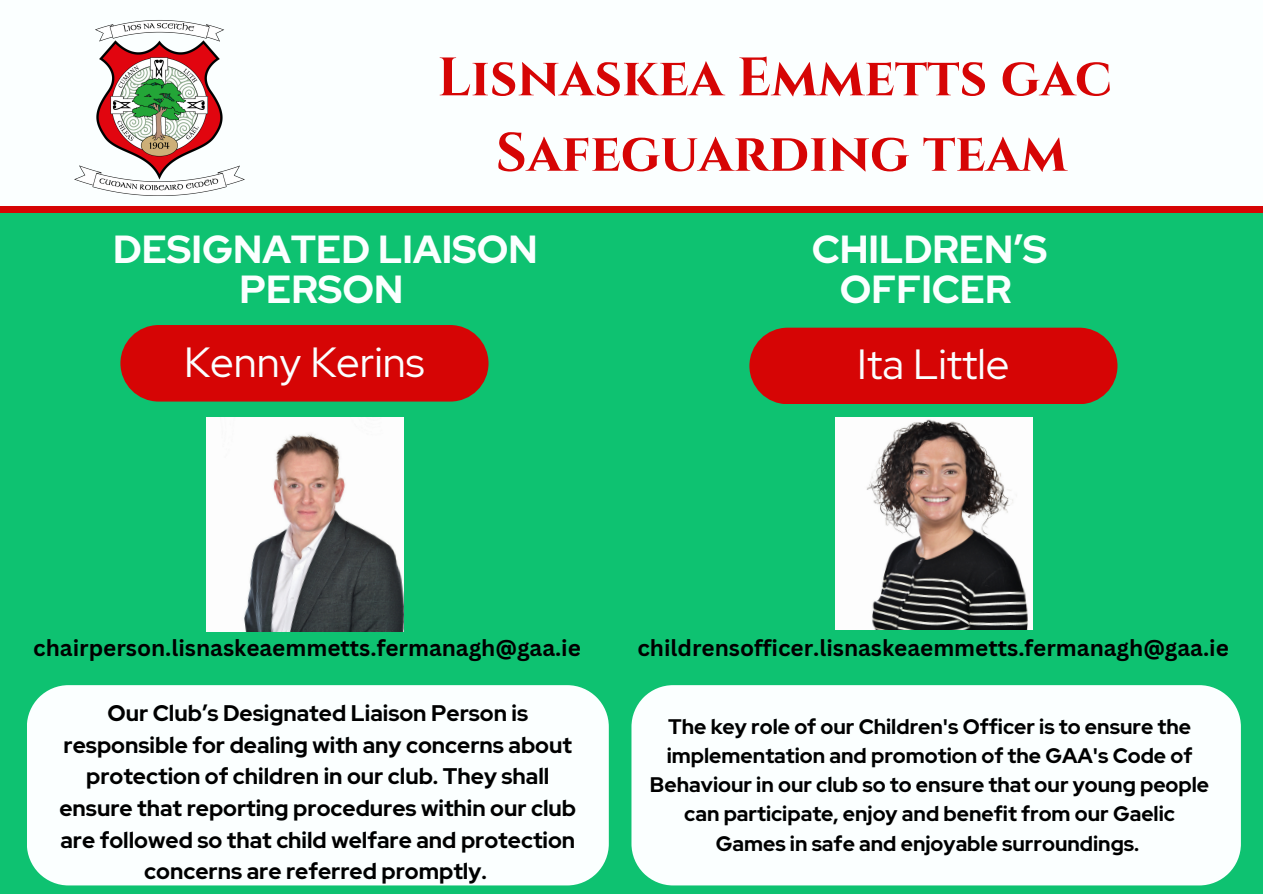
<style>
.page{position:relative;width:1263px;height:894px;background:#fff}
.page>*{position:absolute;margin:0;border:0;box-sizing:border-box;transform-origin:0 0}
.t1{font:700 54px/75.3px "Cinzel";color:#d60505;text-align:center}
.t2{font:42px "Red Hat Display";color:#fbffff}
.t3{font:700 39px/40.5px "Red Hat Display";color:#fbffff;text-align:center}
.t4{font:700 22.5px/31.5px "Red Hat Display";color:#000;text-align:center}
.t5{font:700 22.5px "Canva Sans";color:#000}
.t6{font:700 21px/29.2px "Red Hat Display";color:#000;text-align:center}
</style>
<div class="page">
<div style="left:0;top:0;width:1263px;height:893px;background:#0ec271"></div>
<div style="left:749px;top:327px;width:368px;height:77px;background:#d60505;border-radius:38px"></div>
<div style="left:0;top:0;width:1263px;height:212px;background:#d60505"></div>
<div style="left:0;top:0;width:1263px;height:206px;background:#fbffff"></div>
<div style="left:27px;top:685px;width:582px;height:200px;background:#fbffff"></div>
<div style="left:631px;top:685px;width:609px;height:200px;background:#fbffff"></div>
<img style="left:74px;top:20px;width:170px;height:175px">
<img style="left:206px;top:417px;width:197px;height:214px">
<div style="left:120px;top:325px;width:368px;height:76px;background:#d60505;border-radius:38px"></div>
<img style="left:835px;top:417px;width:197px;height:212px">
<p class="t1" style="left:437px;top:41px;width:676px">Lisnaskea Emmetts gac<br>Safeguarding team</p>
<h2 class="t3" style="left:113px;top:228px;width:426px">DESIGNATED LIAISON<br>PERSON</h2>
<h3 class="t3" style="left:812px;top:228px;width:237px">CHILDREN’S<br>OFFICER</h3>
<h1 class="t2" style="left:184px;top:334px;width:242px">Kenny Kerins</h1>
<p class="t2" style="left:857px;top:336px;width:154px">Ita Little</p>
<p class="t5" style="left:33px;top:631px;width:549px">chairperson.lisnaskeaemmetts.fermanagh@gaa.ie</p>
<p class="t5" style="left:637px;top:631px;width:593px">childrensofficer.lisnaskeaemmetts.fermanagh@gaa.ie</p>
<h2 class="t4" style="left:59px;top:697px;width:518px">Our Club’s Designated Liaison Person is responsible for dealing with any concerns about protection of children in our club. They shall ensure that reporting procedures within our club are followed so that child welfare and protection concerns are referred promptly.</h2>
<h3 class="t6" style="left:650px;top:711px;width:561px">The key role of our Children's Officer is to ensure the implementation and promotion of the GAA's Code of Behaviour in our club so to ensure that our young people can participate, enjoy and benefit from our Gaelic Games in safe and enjoyable surroundings.</h3>
</div>
